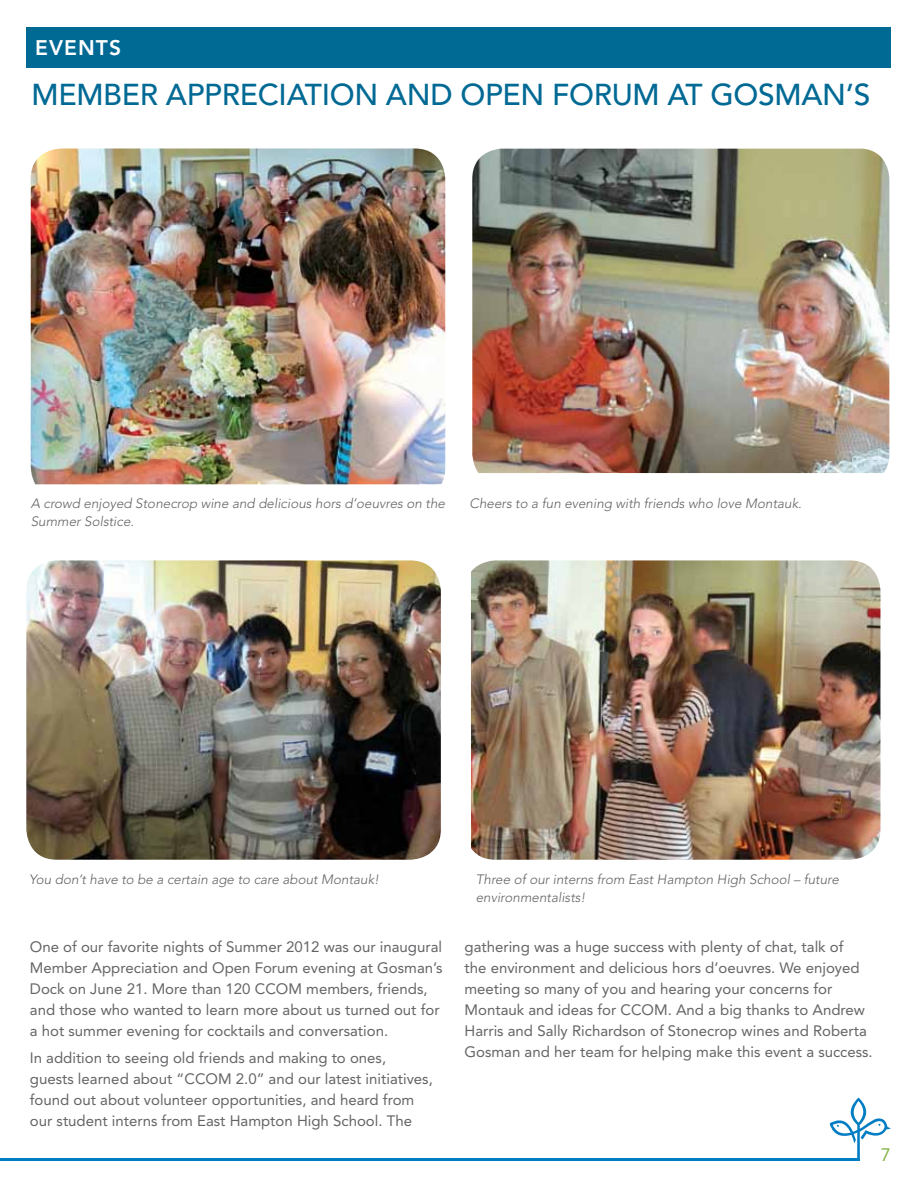
<style>
.page{position:relative;width:918px;height:1188px;background:#fff}
.page>*{position:absolute;margin:0;border:0;box-sizing:border-box;transform-origin:0 0}
.t1{font:500 30px "Avenir";letter-spacing:-.01em;color:#006994}
.t2{font:800 21px "Avenir";color:#fff}
.t3{font:18px "Avenir";color:#89b951}
.t4{font:15px/21px "Avenir";color:#636466}
.t5{font:italic 300 13.5px/18px "Avenir";color:#636466}
</style>
<div class="page">
<svg style="left:830px;top:1098px;width:61px;height:60px"></svg>
<hr style="left:0;top:1158px;width:860px;height:3px;background:#007dc3">
<div style="left:26px;top:27px;width:865px;height:41px;background:#006994"></div>
<img style="left:31px;top:148px;width:414px;height:336px">
<img style="left:472px;top:149px;width:417px;height:324px">
<img style="left:26px;top:560px;width:415px;height:300px">
<img style="left:471px;top:560px;width:409px;height:300px">
<h2 class="t2" style="left:35px;top:36px;width:87px">EVENTS</h2>
<h1 class="t1" style="left:31px;top:77px;width:841px">MEMBER APPRECIATION AND OPEN FORUM AT GOSMAN ’S</h1>
<p class="t5" style="left:31px;top:495px;width:416px">A crowd enjoyed Stonecrop wine and delicious hors d’oeuvres on the<br>Summer Solstice.</p>
<p class="t5" style="left:470px;top:495px;width:334px">Cheers to a fun evening with friends who love Montauk.</p>
<p class="t5" style="left:29px;top:870px;width:352px">You don’t have to be a certain age to care about Montauk!</p>
<p class="t5" style="left:476px;top:870px;width:365px">Three of our interns from East Hampton High School – future environmentalists!</p>
<p class="t4" style="left:30px;top:936px;width:414px">One of our favorite nights of Summer 2012 was our inaugural Member Appreciation and Open Forum evening at Gosman’s Dock on June 21. More than 120 CCOM members, friends, and those who wanted to learn more about us turned out for a hot summer evening for cocktails and conversation.</p>
<p class="t4" style="left:30px;top:1048px;width:404px">In addition to seeing old friends and making to ones, guests learned about “CCOM 2.0” and our latest initiatives, found out about volunteer opportunities, and heard from our student interns from East Hampton High School. The</p>
<p class="t4" style="left:465px;top:936px;width:410px">gathering was a huge success with plenty of chat, talk of<br>the environment and delicious hors d’oeuvres. We enjoyed meeting so many of you and hearing your concerns for Montauk and ideas for CCOM. And a big thanks to Andrew Harris and Sally Richardson of Stonecrop wines and Roberta Gosman and her team for helping make this event a success.</p>
<p class="t3" style="left:881px;top:1144px;width:12px">7</p>
</div>
